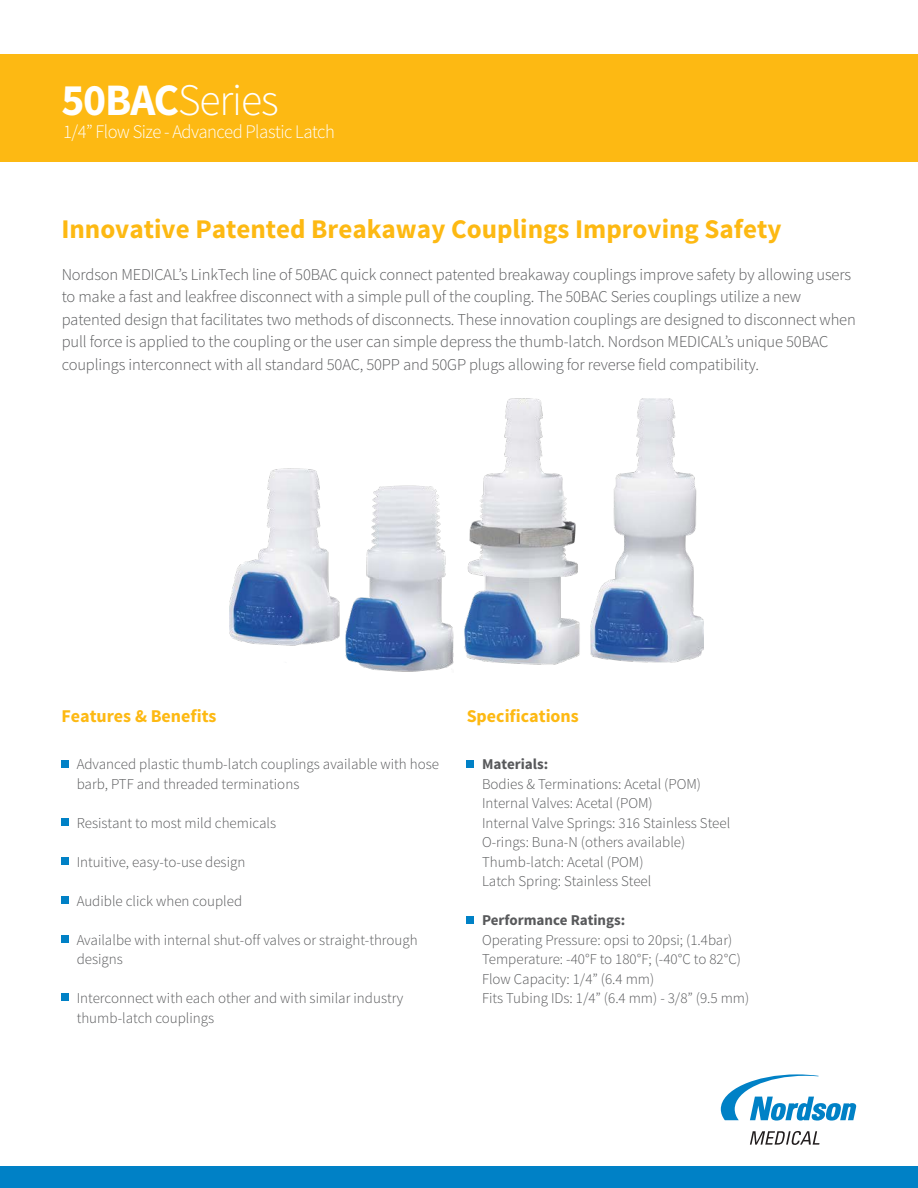
<style>
.page{position:relative;width:918px;height:1188px;background:#fff}
.page>*{position:absolute;margin:0;border:0;box-sizing:border-box;transform-origin:0 0}
.t1{font:300 45px "Source Sans Pro";letter-spacing:-.025em;color:#fff}
.t2{font:700 27px "Source Sans Pro";color:#fdb913}
.t3{font:300 19.2px "Source Sans Pro";letter-spacing:-.025em;color:#fff}
.t4{font:700 18px "Source Sans Pro";color:#fdb913}
.t5{font:300 16.5px/22.5px "Source Sans Pro";letter-spacing:-.01em;color:#58595b}
.t6{font:300 15px/19.5px "Source Sans Pro";color:#58595b}
.t7{font:700 15px "Source Sans Pro";color:#58595b}
.s1{font-weight:700}
</style>
<div class="page">
<div style="left:466px;top:917px;width:8px;height:7px;background:#0081c6"></div>
<div style="left:466px;top:760px;width:8px;height:7px;background:#0081c6"></div>
<div style="left:62px;top:935px;width:7px;height:8px;background:#0081c6"></div>
<div style="left:62px;top:896px;width:7px;height:8px;background:#0081c6"></div>
<div style="left:62px;top:857px;width:7px;height:8px;background:#0081c6"></div>
<div style="left:62px;top:994px;width:7px;height:7px;background:#0081c6"></div>
<div style="left:62px;top:818px;width:7px;height:8px;background:#0081c6"></div>
<div style="left:62px;top:760px;width:7px;height:7px;background:#0081c6"></div>
<svg style="left:750px;top:1131px;width:70px;height:14px"></svg>
<svg style="left:721px;top:1074px;width:135px;height:47px"></svg>
<div style="left:0;top:54px;width:918px;height:108px;background:#fdb913"></div>
<div style="left:0;top:1166px;width:918px;height:22px;background:#0081c6"></div>
<img style="left:230px;top:398px;width:474px;height:274px">
<h1 class="t1" style="left:61px;top:73px;width:219px"><span class="s1">50BAC</span>Series</h1>
<p class="t3" style="left:63px;top:120px;width:273px">1/4” Flow Size - Advanced Plastic Latch</p>
<h2 class="t2" style="left:61px;top:212px;width:722px">Innovative Patented Breakaway Couplings Improving Safety</h2>
<p class="t5" style="left:62px;top:263px;width:796px">Nordson MEDICAL’s LinkTech line of 50BAC quick connect patented breakaway couplings improve safety by allowing users to make a fast and leakfree disconnect with a simple pull of the coupling. The 50BAC Series couplings utilize a new patented design that facilitates two methods of disconnects. These innovation couplings are designed to disconnect when pull force is applied to the coupling or the user can simple depress the thumb-latch. Nordson MEDICAL’s unique 50BAC couplings interconnect with all standard 50AC, 50PP and 50GP plugs allowing for reverse field compatibility.</p>
<p class="t4" style="left:61px;top:705px;width:157px">Features &amp; Benefits</p>
<p class="t4" style="left:467px;top:705px;width:114px">Specifications</p>
<p class="t6" style="left:77px;top:755px;width:364px">Advanced plastic thumb-latch couplings available with hose barb, PTF and threaded terminations</p>
<p class="t6" style="left:77px;top:813px;width:201px">Resistant to most mild chemicals</p>
<p class="t6" style="left:77px;top:852px;width:170px">Intuitive, easy-to-use design</p>
<p class="t6" style="left:77px;top:891px;width:167px">Audible click when coupled</p>
<p class="t6" style="left:77px;top:930px;width:343px">Availalbe with internal shut-off valves or straight-through designs</p>
<p class="t6" style="left:77px;top:989px;width:328px">Interconnect with each other and with similar industry thumb-latch couplings</p>
<p class="t7" style="left:482px;top:754px;width:68px">Materials:</p>
<p class="t6" style="left:482px;top:774px;width:250px">Bodies &amp; Terminations: Acetal (POM)<br>Internal Valves: Acetal (POM)<br>Internal Valve Springs: 316 Stainless Steel O-rings: Buna-N (others available)<br>Thumb-latch: Acetal (POM)<br>Latch Spring: Stainless Steel</p>
<p class="t7" style="left:482px;top:910px;width:145px">Performance Ratings:</p>
<p class="t6" style="left:482px;top:930px;width:269px">Operating Pressure: opsi to 20psi; (1.4bar)<br>Temperature: -40°F to 180°F; (-40°C to 82°C)<br>Flow Capacity: 1/4” (6.4 mm)<br>Fits Tubing IDs: 1/4” (6.4 mm) - 3/8” (9.5 mm)</p>
</div>
